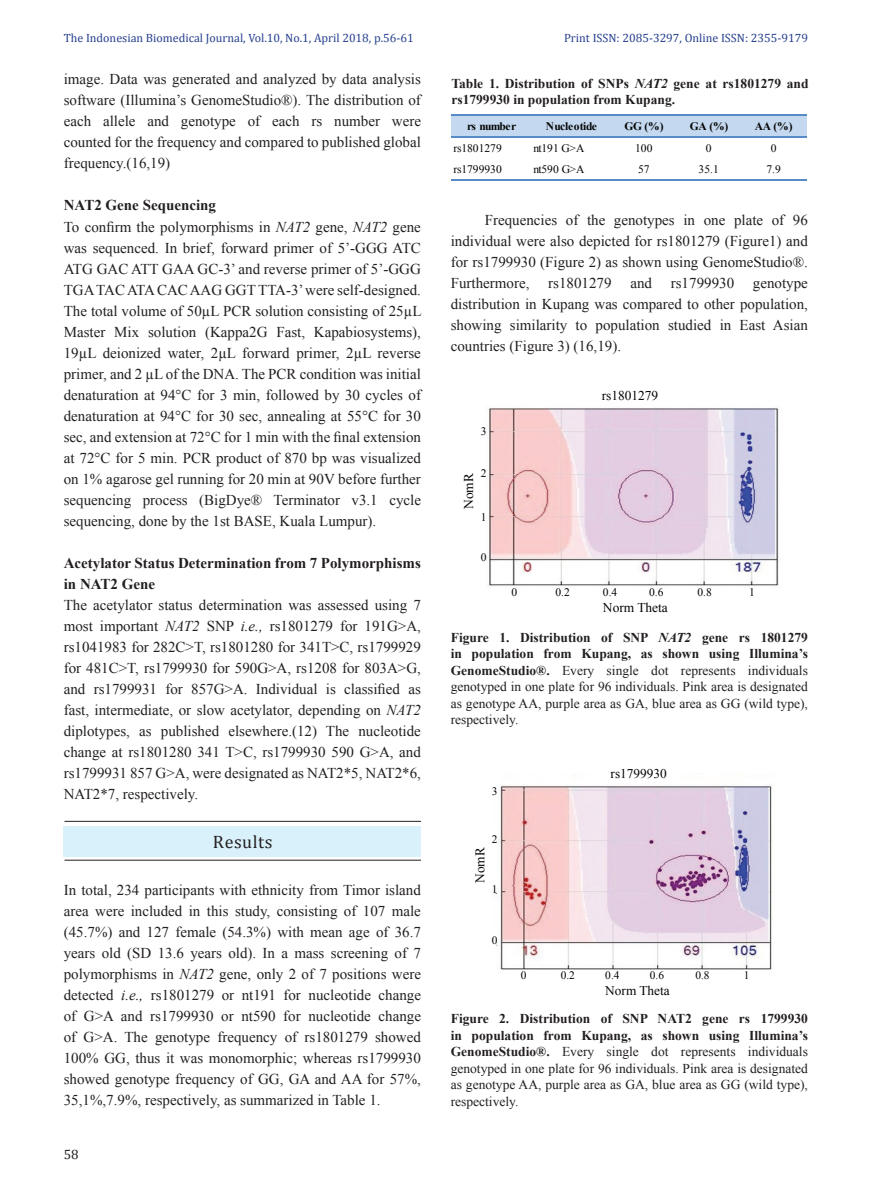
<style>
.page{position:relative;width:893px;height:1191px;background:#fff}
.page>*{position:absolute;margin:0;border:0;box-sizing:border-box;transform-origin:0 0}
.t1{font:18px "Cambria";letter-spacing:.03em;color:#231f20}
.t2{font:15px/21px "Times New Roman";color:#231f20;text-align:justify}
.t3{font:700 15px/21px "Times New Roman";color:#231f20}
.t4{font:13.5px/16.5px "Times New Roman";color:#231f20;text-align:justify}
.t5{font:700 13.5px/16.5px "Times New Roman";color:#231f20}
.t6{font:13.5px "Cambria";color:#231f20}
.t7{font:13.35px "Times New Roman";color:#040503}
.t8{font:12px "Cambria";color:#253f8e}
.t9{font:11.55px "Times New Roman";color:#050504}
.t10{font:700 11.55px "Times New Roman";letter-spacing:-.025em;color:#050504}
.t11{font:11.55px "Times New Roman";color:#040503}
.t12{font:700 11.55px "Times New Roman";letter-spacing:-.055em;color:#050504}
.t13{font:11.4px "Times New Roman";color:#040503}
.s1{font-weight:700}
.s2{font-style:italic}
.s3{font-weight:700;font-style:italic}
</style>
<div class="page">
<hr style="left:65px;top:821px;width:356px;height:1px;background:#231f20">
<hr style="left:65px;top:859px;width:356px;height:1px;background:#231f20">
<div style="left:64px;top:826px;width:357px;height:30px;background:#d9f1fb"></div>
<div style="left:451px;top:115px;width:356px;height:22px;background:#c4d9f0"></div>
<hr style="left:451px;top:114px;width:356px;height:2px;background:#568bc8">
<hr style="left:451px;top:136px;width:356px;height:1px;background:#568bc8">
<hr style="left:451px;top:179px;width:356px;height:1px;background:#568bc8">
<img style="left:487px;top:408px;width:292px;height:179px">
<img style="left:495px;top:784px;width:277px;height:186px">
<p class="t8" style="left:64px;top:31px;width:351px">The Indonesian Biomedical Journal, Vol.10, No.1, April 2018, p.56-61</p>
<p class="t8" style="left:564px;top:31px;width:245px">Print ISSN: 2085-3297, Online ISSN: 2355-9179</p>
<p class="t2" style="left:64px;top:68px;width:359px">image. Data was generated and analyzed by data analysis software (Illumina’s GenomeStudio®). The distribution of each allele and genotype of each rs number were counted for the frequency and compared to published global frequency.(16,19)</p>
<p class="t2" style="left:64px;top:194px;width:359px;text-align:left"><span class="s1">NAT2 Gene Sequencing<br></span>To confirm the polymorphisms in <span class="s2">NAT2</span> gene, <span class="s2">NAT2</span> gene was sequenced. In brief, forward primer of 5’-GGG ATC ATG GAC ATT GAA GC-3’ and reverse primer of 5’-GGG TGA TAC ATA CAC AAG GGT TTA-3’ were self-designed.<br>The total volume of 50µL PCR solution consisting of 25µL Master Mix solution (Kappa2G Fast, Kapabiosystems), 19µL deionized water, 2µL forward primer, 2µL reverse primer, and 2 µL of the DNA. The PCR condition was initial denaturation at 94°C for 3 min, followed by 30 cycles of denaturation at 94°C for 30 sec, annealing at 55°C for 30 sec, and extension at 72°C for 1 min with the final extension at 72°C for 5 min. PCR product of 870 bp was visualized on 1% agarose gel running for 20 min at 90V before further sequencing process (BigDye® Terminator v3.1 cycle sequencing, done by the 1st BASE, Kuala Lumpur).</p>
<p class="t3" style="left:64px;top:551px;width:359px">Acetylator Status Determination from 7 Polymorphisms in NAT2 Gene</p>
<p class="t2" style="left:64px;top:593px;width:359px">The acetylator status determination was assessed using 7 most important <span class="s2">NAT2</span> SNP <span class="s2">i.e.,</span> rs1801279 for 191G&gt;A, rs1041983 for 282C&gt;T, rs1801280 for 341T&gt;C, rs1799929 for 481C&gt;T, rs1799930 for 590G&gt;A, rs1208 for 803A&gt;G, and rs1799931 for 857G&gt;A. Individual is classified as fast, intermediate, or slow acetylator, depending on <span class="s2">NAT2 </span>diplotypes, as published elsewhere.(12) The nucleotide change at rs1801280 341 T&gt;C, rs1799930 590 G&gt;A, and rs1799931 857 G&gt;A, were designated as NAT2*5, NAT2*6, NAT2*7, respectively.</p>
<p class="t1" style="left:213px;top:831px;width:61px">Results</p>
<p class="t2" style="left:64px;top:879px;width:359px">In total, 234 participants with ethnicity from Timor island area were included in this study, consisting of 107 male (45.7%) and 127 female (54.3%) with mean age of 36.7 years old (SD 13.6 years old). In a mass screening of 7 polymorphisms in <span class="s2">NAT2</span> gene, only 2 of 7 positions were detected <span class="s2">i.e.,</span> rs1801279 or nt191 for nucleotide change of G&gt;A and rs1799930 or nt590 for nucleotide change of G&gt;A. The genotype frequency of rs1801279 showed 100% GG, thus it was monomorphic; whereas rs1799930 showed genotype frequency of GG, GA and AA for 57%, 35,1%,7.9%, respectively, as summarized in Table 1.</p>
<p class="t5" style="left:451px;top:74px;width:359px">Table 1. Distribution of SNPs <span class="s2">NAT2</span> gene at rs1801279 and rs1799930 in population from Kupang.</p>
<p class="t12" style="left:467px;top:118px;width:51px">rs number</p>
<p class="t10" style="left:546px;top:118px;width:53px">Nucleotide</p>
<p class="t10" style="left:624px;top:118px;width:41px">GG (%)</p>
<p class="t10" style="left:690px;top:118px;width:40px">GA (%)</p>
<p class="t10" style="left:755px;top:118px;width:39px">AA (%)</p>
<p class="t9" style="left:453px;top:140px;width:50px">rs1801279</p>
<p class="t9" style="left:533px;top:140px;width:52px">nt191 G&gt;A</p>
<p class="t9" style="left:635px;top:140px;width:19px">100</p>
<p class="t9" style="left:706px;top:140px;width:7px">0</p>
<p class="t9" style="left:771px;top:140px;width:7px">0</p>
<p class="t9" style="left:453px;top:161px;width:50px">rs1799930</p>
<p class="t9" style="left:533px;top:161px;width:52px">nt590 G&gt;A</p>
<p class="t9" style="left:638px;top:161px;width:13px">57</p>
<p class="t9" style="left:699px;top:161px;width:22px">35.1</p>
<p class="t9" style="left:766px;top:161px;width:16px">7.9</p>
<p class="t2" style="left:451px;top:209px;width:359px;text-indent:34px">Frequencies of the genotypes in one plate of 96 individual were also depicted for rs1801279 (Figure1) and for rs1799930 (Figure 2) as shown using GenomeStudio®.<br>Furthermore,</p>
<p class="t2" style="left:548px;top:272px;width:65px">rs1801279</p>
<p class="t2" style="left:630px;top:272px;width:23px">and</p>
<p class="t2" style="left:671px;top:272px;width:65px">rs1799930</p>
<p class="t2" style="left:451px;top:272px;width:359px;text-indent:302px">genotype distribution in Kupang was compared to other population, showing similarity to population studied in East Asian countries (Figure 3) (16,19).</p>
<p class="t7" style="left:602px;top:385px;width:58px">rs1801279</p>
<p class="t11" style="left:481px;top:423px;width:7px">3</p>
<p class="t11" style="left:481px;top:464px;width:7px">2</p>
<p class="t11" style="left:481px;top:509px;width:7px">1</p>
<p class="t11" style="left:481px;top:549px;width:7px">0</p>
<p class="t7" style="left:459px;top:509px;width:37px;rotate:-90deg">NomR</p>
<p class="t11" style="left:511px;top:584px;width:7px">0</p>
<p class="t11" style="left:555px;top:584px;width:16px">0.2</p>
<p class="t11" style="left:603px;top:584px;width:16px">0.4</p>
<p class="t11" style="left:649px;top:584px;width:16px">0.6</p>
<p class="t11" style="left:697px;top:584px;width:16px">0.8</p>
<p class="t11" style="left:749px;top:584px;width:7px">1</p>
<p class="t7" style="left:603px;top:598px;width:66px">Norm Theta</p>
<p class="t4" style="left:451px;top:628px;width:359px"><span class="s1">Figure 1. Distribution of SNP</span> <span class="s3">NAT2</span> <span class="s1">gene rs 1801279 in population from Kupang, as shown using Illumina’s GenomeStudio®.</span> Every single dot represents individuals genotyped in one plate for 96 individuals. Pink area is designated as genotype AA, purple area as GA, blue area as GG (wild type), respectively.</p>
<p class="t7" style="left:611px;top:764px;width:58px">rs1799930</p>
<p class="t13" style="left:492px;top:783px;width:7px">3</p>
<p class="t13" style="left:492px;top:831px;width:7px">2</p>
<p class="t7" style="left:470px;top:883px;width:37px;rotate:-90deg">NomR</p>
<p class="t13" style="left:492px;top:881px;width:7px">1</p>
<p class="t13" style="left:492px;top:932px;width:7px">0</p>
<p class="t13" style="left:521px;top:967px;width:7px">0</p>
<p class="t13" style="left:561px;top:967px;width:16px">0.2</p>
<p class="t13" style="left:605px;top:967px;width:16px">0.4</p>
<p class="t13" style="left:650px;top:967px;width:16px">0.6</p>
<p class="t13" style="left:695px;top:967px;width:16px">0.8</p>
<p class="t13" style="left:744px;top:967px;width:7px">1</p>
<p class="t7" style="left:605px;top:981px;width:66px">Norm Theta</p>
<p class="t4" style="left:451px;top:1010px;width:359px"><span class="s1">Figure 2. Distribution of SNP NAT2 gene rs 1799930 in population from Kupang, as shown using Illumina’s GenomeStudio®.</span> Every single dot represents individuals genotyped in one plate for 96 individuals. Pink area is designated as genotype AA, purple area as GA, blue area as GG (wild type), respectively.</p>
<p class="t6" style="left:64px;top:1146px;width:16px">58</p>
</div>
